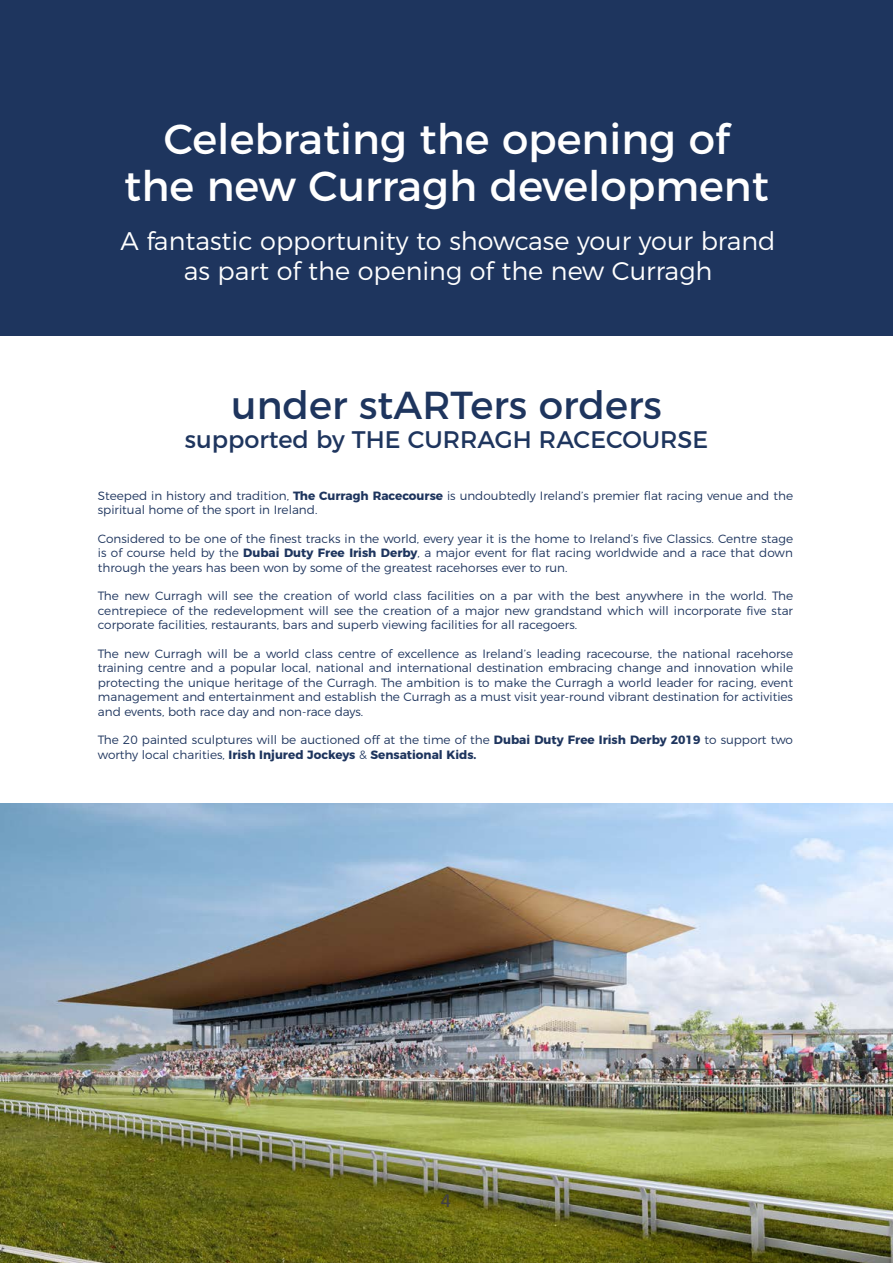
<style>
.page{position:relative;width:893px;height:1263px;background:#fff}
.page>*{position:absolute;margin:0;border:0;box-sizing:border-box;transform-origin:0 0}
.t1{font:42px/46.5px "Montserrat";color:#fff;text-align:center}
.t2{font:39px "Montserrat";color:#1e355e}
.t3{font:300 25.5px/30px "Montserrat";color:#fff;text-align:center}
.t4{font:24px "Montserrat";color:#1e355e}
.t5{font:18px "Frutiger";color:#424042}
.t6{font:300 12px/14.4px "Montserrat";color:#1e355e;text-align:justify}
.s1{font-weight:700}
</style>
<div class="page">
<div style="left:0;top:0;width:893px;height:336px;background:#1e355e"></div>
<img style="left:0;top:804px;width:893px;height:459px">
<h1 class="t1" style="left:124px;top:113px;width:646px">Celebrating the opening of the new Curragh development</h1>
<h3 class="t3" style="left:121px;top:223px;width:656px">A fantastic opportunity to showcase your your brand as part of the opening of the new Curragh</h3>
<h2 class="t2" style="left:231px;top:374px;width:432px">under stARTers orders</h2>
<h3 class="t4" style="left:185px;top:420px;width:525px">supported by THE CURRAGH RACECOURSE</h3>
<p class="t6" style="left:98px;top:487px;width:697px">Steeped in history and tradition, <span class="s1">The Curragh Racecourse</span> is undoubtedly Ireland’s premier flat racing venue and the spiritual home of the sport in Ireland.</p>
<p class="t6" style="left:98px;top:530px;width:697px">Considered to be one of the finest tracks in the world, every year it is the home to Ireland’s five Classics. Centre stage is of course held by the <span class="s1">Dubai Duty Free Irish Derby</span>, a major event for flat racing worldwide and a race that down through the years has been won by some of the greatest racehorses ever to run.</p>
<p class="t6" style="left:98px;top:588px;width:697px">The new Curragh will see the creation of world class facilities on a par with the best anywhere in the world. The centrepiece of the redevelopment will see the creation of a major new grandstand which will incorporate five star corporate facilities, restaurants, bars and superb viewing facilities for all racegoers.</p>
<p class="t6" style="left:98px;top:645px;width:697px">The new Curragh will be a world class centre of excellence as Ireland’s leading racecourse, the national racehorse training centre and a popular local, national and international destination embracing change and innovation while protecting the unique heritage of the Curragh. The ambition is to make the Curragh a world leader for racing, event management and entertainment and establish the Curragh as a must visit year-round vibrant destination for activities and events, both race day and non-race days.</p>
<p class="t6" style="left:98px;top:732px;width:697px">The 20 painted sculptures will be auctioned off at the time of the <span class="s1">Dubai Duty Free Irish Derby 2019</span> to support two worthy local charities, <span class="s1">Irish Injured Jockeys</span> &amp; <span class="s1">Sensational Kids.</span></p>
<h3 class="t5" style="left:441px;top:1190px;width:12px">4</h3>
</div>
